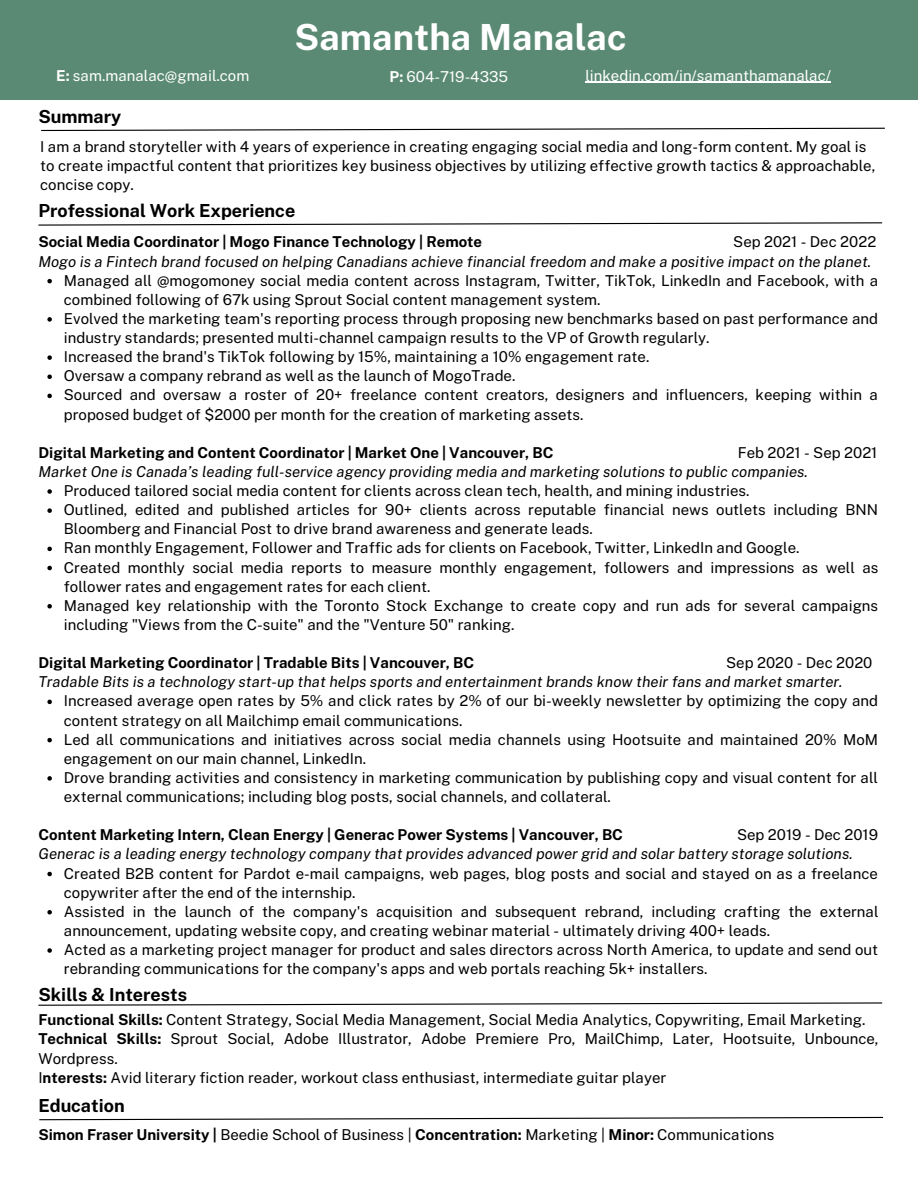
<style>
.page{position:relative;width:918px;height:1188px;background:#fff}
.page>*{position:absolute;margin:0;border:0;box-sizing:border-box;transform-origin:0 0}
.t1{font:700 36px "Public Sans";color:#fff}
.t2{font:700 18px "Public Sans";color:#000}
.t3{font:15px/19.2px "Public Sans";color:#000}
.t4{font:italic 15px "Public Sans";color:#000}
.t5{font:700 15px "Public Sans";color:#000}
.t6{font:15px "Public Sans";color:#fff}
.s1{font-weight:700}
</style>
<div class="page">
<div style="left:0;top:0;width:918px;height:100px;background:#5a8a74"></div>
<hr style="left:585px;top:82px;width:246px;height:1px;background:#fff">
<svg style="left:47px;top:279px;width:5px;height:4px"></svg>
<svg style="left:47px;top:317px;width:5px;height:5px"></svg>
<svg style="left:47px;top:355px;width:5px;height:5px"></svg>
<svg style="left:47px;top:375px;width:5px;height:4px"></svg>
<svg style="left:47px;top:394px;width:5px;height:4px"></svg>
<svg style="left:47px;top:489px;width:5px;height:5px"></svg>
<svg style="left:47px;top:508px;width:5px;height:5px"></svg>
<svg style="left:47px;top:547px;width:5px;height:4px"></svg>
<svg style="left:47px;top:566px;width:5px;height:4px"></svg>
<svg style="left:47px;top:604px;width:5px;height:5px"></svg>
<svg style="left:47px;top:700px;width:5px;height:4px"></svg>
<svg style="left:47px;top:738px;width:5px;height:4px"></svg>
<svg style="left:47px;top:776px;width:5px;height:5px"></svg>
<svg style="left:47px;top:872px;width:5px;height:4px"></svg>
<svg style="left:47px;top:910px;width:5px;height:5px"></svg>
<svg style="left:47px;top:948px;width:5px;height:5px"></svg>
<svg style="left:38px;top:222px;width:845px;height:4px"></svg>
<svg style="left:41px;top:127px;width:844px;height:5px"></svg>
<svg style="left:38px;top:1002px;width:845px;height:4px"></svg>
<svg style="left:39px;top:1116px;width:845px;height:5px"></svg>
<h1 class="t1" style="left:294px;top:15px;width:334px">Samantha Manalac</h1>
<p class="t6" style="left:56px;top:66px;width:195px"><span class="s1">E:</span> sam.manalac@gmail.com</p>
<p class="t6" style="left:390px;top:67px;width:120px"><span class="s1">P:</span> 604-719-4335</p>
<p class="t6" style="left:585px;top:66px;width:247px">linkedin.com/in/samanthamanalac/</p>
<p class="t2" style="left:38px;top:106px;width:84px">Summary</p>
<p class="t3" style="left:40px;top:137px;width:837px">I am a brand storyteller with 4 years of experience in creating engaging social media and long-form content. My goal is to create impactful content that prioritizes key business objectives by utilizing effective growth tactics &amp; approachable, concise copy.</p>
<p class="t2" style="left:38px;top:200px;width:258px">Professional Work Experience</p>
<p class="t5" style="left:38px;top:233px;width:445px">Social Media Coordinator | Mogo Finance Technology | Remote</p>
<p class="t3" style="left:733px;top:232px;width:144px">Sep 2021 - Dec 2022</p>
<p class="t4" style="left:38px;top:252px;width:834px">Mogo is a Fintech brand focused on helping Canadians achieve financial freedom and make a positive impact on the planet.</p>
<p class="t3" style="left:64px;top:271px;width:816px">Managed all @mogomoney social media content across Instagram, Twitter, TikTok, LinkedIn and Facebook, with a combined following of 67k using Sprout Social content management system.<br>Evolved the marketing team's reporting process through proposing new benchmarks based on past performance and industry standards; presented multi-channel campaign results to the VP of Growth regularly.<br>Increased the brand's TikTok following by 15%, maintaining a 10% engagement rate.<br>Oversaw a company rebrand as well as the launch of MogoTrade.<br>Sourced and oversaw a roster of 20+ freelance content creators, designers and influencers, keeping within a proposed budget of $2000 per month for the creation of marketing assets.</p>
<p class="t5" style="left:38px;top:444px;width:517px">Digital Marketing and Content Coordinator | Market One | Vancouver, BC</p>
<p class="t3" style="left:738px;top:443px;width:141px">Feb 2021 - Sep 2021</p>
<p class="t4" style="left:38px;top:463px;width:771px">Market One is Canada’s leading full-service agency providing media and marketing solutions to public companies.</p>
<p class="t3" style="left:64px;top:481px;width:816px">Produced tailored social media content for clients across clean tech, health, and mining industries.<br>Outlined, edited and published articles for 90+ clients across reputable financial news outlets including BNN Bloomberg and Financial Post to drive brand awareness and generate leads.<br>Ran monthly Engagement, Follower and Traffic ads for clients on Facebook, Twitter, LinkedIn and Google.<br>Created monthly social media reports to measure monthly engagement, followers and impressions as well as follower rates and engagement rates for each client.<br>Managed key relationship with the Toronto Stock Exchange to create copy and run ads for several campaigns including "Views from the C-suite" and the "Venture 50" ranking.</p>
<p class="t5" style="left:38px;top:654px;width:437px">Digital Marketing Coordinator | Tradable Bits | Vancouver, BC</p>
<p class="t3" style="left:726px;top:653px;width:148px">Sep 2020 - Dec 2020</p>
<p class="t4" style="left:38px;top:673px;width:806px">Tradable Bits is a technology start-up that helps sports and entertainment brands know their fans and market smarter.</p>
<p class="t3" style="left:64px;top:691px;width:816px">Increased average open rates by 5% and click rates by 2% of our bi-weekly newsletter by optimizing the copy and content strategy on all Mailchimp email communications.<br>Led all communications and initiatives across social media channels using Hootsuite and maintained 20% MoM engagement on our main channel, LinkedIn.<br>Drove branding activities and consistency in marketing communication by publishing copy and visual content for all external communications; including blog posts, social channels, and collateral.</p>
<p class="t5" style="left:38px;top:826px;width:586px">Content Marketing Intern, Clean Energy | Generac Power Systems | Vancouver, BC</p>
<p class="t3" style="left:737px;top:825px;width:143px">Sep 2019 - Dec 2019</p>
<p class="t4" style="left:38px;top:845px;width:816px">Generac is a leading energy technology company that provides advanced power grid and solar battery storage solutions.</p>
<p class="t3" style="left:64px;top:863px;width:816px">Created B2B content for Pardot e-mail campaigns, web pages, blog posts and social and stayed on as a freelance copywriter after the end of the internship.<br>Assisted in the launch of the company's acquisition and subsequent rebrand, including crafting the external announcement, updating website copy, and creating webinar material - ultimately driving 400+ leads.<br>Acted as a marketing project manager for product and sales directors across North America, to update and send out rebranding communications for the company's apps and web portals reaching 5k+ installers.</p>
<p class="t2" style="left:38px;top:984px;width:150px">Skills &amp; Interests</p>
<p class="t3" style="left:38px;top:1010px;width:842px"><span class="s1">Functional Skills:</span> Content Strategy, Social Media Management, Social Media Analytics, Copywriting, Email Marketing.<br><span class="s1">Technical Skills:</span> Sprout Social, Adobe Illustrator, Adobe Premiere Pro, MailChimp, Later, Hootsuite, Unbounce, Wordpress.<br>I<span class="s1">nterests:</span> Avid literary fiction reader, workout class enthusiast, intermediate guitar player</p>
<p class="t2" style="left:38px;top:1095px;width:88px">Education</p>
<p class="t3" style="left:38px;top:1125px;width:738px"><span class="s1">Simon Fraser University |</span> Beedie School of Business | <span class="s1">Concentration:</span> Marketing | <span class="s1">Minor:</span> Communications</p>
</div>
